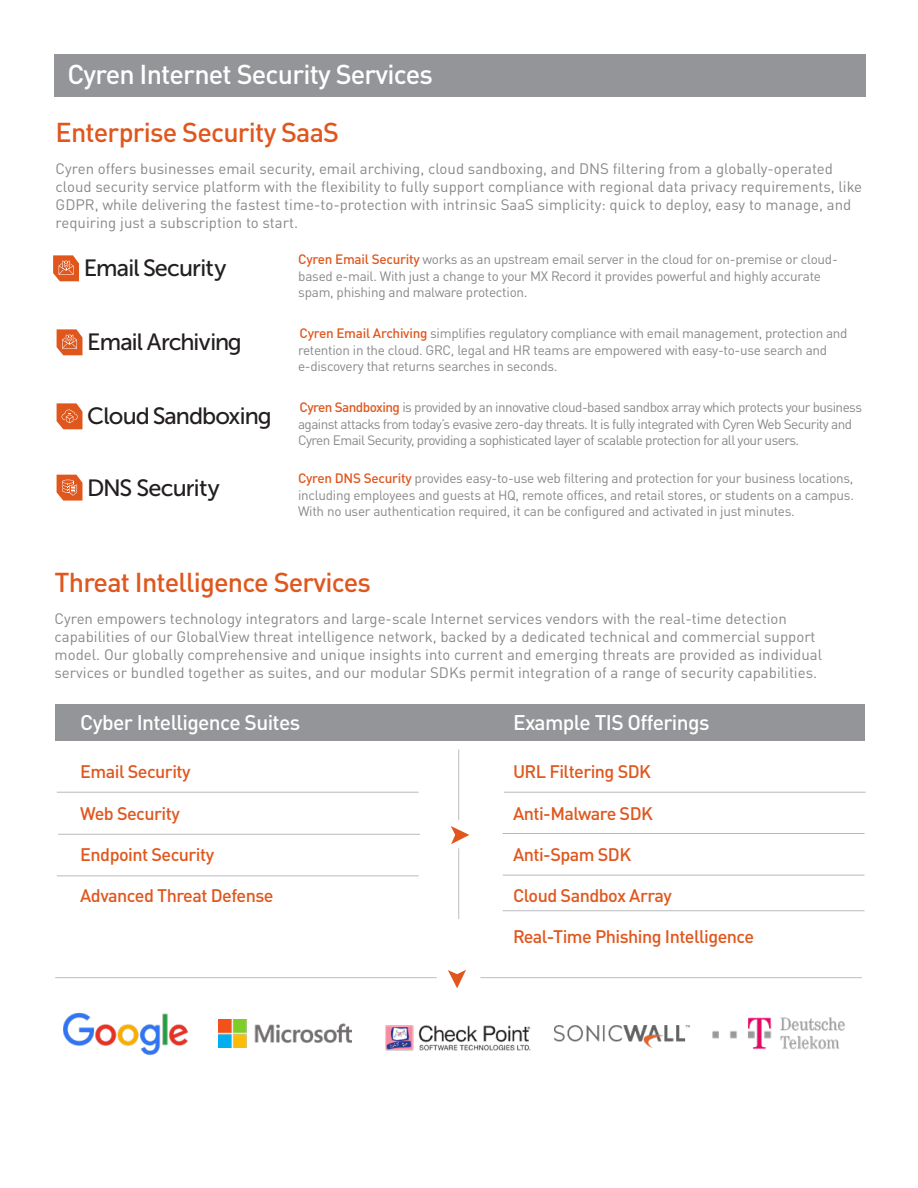
<style>
.page{position:relative;width:918px;height:1188px;background:#fff}
.page>*{position:absolute;margin:0;border:0;box-sizing:border-box;transform-origin:0 0}
.SubHead{font:500 27px "DINOT";letter-spacing:-.03em;color:#e0571e}
.Chart_Heading{font:500 27px "DINOT";letter-spacing:-.03em;color:#fff}
.t1{font:23.55px "Museo Sans 500";letter-spacing:-.035em;color:#231f20}
.Chart_Heading-2{font:500 21px "DINOT";letter-spacing:-.03em;color:#fff}
.Chart_Items{font:500 18px "DINOT";letter-spacing:-.03em;color:#e0571e}
.Chart_Heading-3{font:500 18px "DINOT";letter-spacing:-.03em;color:#e0571e}
.Body_text{font:15px/18px "DINOT";color:#86888b}
.Body_text-2{font:13.5px/16.5px "DINOT";letter-spacing:-.025em;color:#86888b}
.s1{font-weight:500;color:#e0571e}
</style>
<div class="page">
<div style="left:55px;top:705px;width:810px;height:36px;background:#939598"></div>
<hr style="left:458px;top:749px;width:1px;height:71px;background:#bcbdc0">
<hr style="left:458px;top:848px;width:1px;height:71px;background:#bcbdc0">
<svg style="left:451px;top:826px;width:18px;height:18px"></svg>
<hr style="left:58px;top:834px;width:362px;height:1px;background:#a8a9ad">
<hr style="left:503px;top:833px;width:362px;height:1px;background:#a8a9ad">
<hr style="left:503px;top:875px;width:362px;height:1px;background:#a8a9ad">
<hr style="left:503px;top:910px;width:362px;height:1px;background:#a8a9ad">
<hr style="left:480px;top:977px;width:382px;height:1px;background:#bcbdc0">
<hr style="left:55px;top:977px;width:382px;height:1px;background:#bcbdc0">
<svg style="left:448px;top:970px;width:18px;height:19px"></svg>
<hr style="left:57px;top:792px;width:362px;height:1px;background:#a8a9ad">
<hr style="left:504px;top:792px;width:362px;height:1px;background:#a8a9ad">
<img style="left:63px;top:1012px;width:126px;height:44px">
<img style="left:218px;top:1019px;width:134px;height:29px">
<img style="left:385px;top:1025px;width:146px;height:26px">
<img style="left:712px;top:1017px;width:133px;height:33px">
<div style="left:54px;top:54px;width:812px;height:42px;background:#939598"></div>
<hr style="left:57px;top:876px;width:362px;height:1px;background:#a8a9ad">
<svg style="left:53px;top:255px;width:26px;height:26px"></svg>
<svg style="left:57px;top:475px;width:25px;height:26px"></svg>
<svg style="left:57px;top:403px;width:25px;height:26px"></svg>
<svg style="left:57px;top:329px;width:25px;height:26px"></svg>
<img style="left:554px;top:1026px;width:136px;height:22px">
<p class="Chart_Heading" style="left:68px;top:57px;width:367px">Cyren Internet Security Services</p>
<p class="SubHead" style="left:56px;top:115px;width:285px">Enterprise Security SaaS</p>
<p class="Body_text" style="left:56px;top:159px;width:808px">Cyren offers businesses email security, email archiving, cloud sandboxing, and DNS filtering from a globally-operated cloud security service platform with the flexibility to fully support compliance with regional data privacy requirements, like GDPR, while delivering the fastest time-to-protection with intrinsic SaaS simplicity: quick to deploy, easy to manage, and requiring just a subscription to start.</p>
<p class="t1" style="left:84px;top:255px;width:144px">Email Security</p>
<p class="Body_text-2" style="left:298px;top:251px;width:541px"><span class="s1">Cyren Email Security</span> works as an upstream email server in the cloud for on-premise or cloud&shy;based e-mail. With just a change to your MX Record it provides powerful and highly accurate spam, phishing and malware protection.</p>
<p class="t1" style="left:87px;top:329px;width:156px">Email Archiving</p>
<p class="Body_text-2" style="left:298px;top:325px;width:551px"><span class="s1">Cyren Email Archiving</span> simplifies regulatory compliance with email management, protection and retention in the cloud. GRC, legal and HR teams are empowered with easy-to-use search and e-discovery that returns searches in seconds.</p>
<p class="t1" style="left:87px;top:403px;width:186px">Cloud Sandboxing</p>
<p class="t1" style="left:87px;top:475px;width:134px">DNS Security</p>
<p class="Body_text-2" style="left:298px;top:399px;width:566px"><span class="s1">Cyren Sandboxing</span> is provided by an innovative cloud-based sandbox array which protects your business against attacks from today’s evasive zero-day threats. It is fully integrated with Cyren Web Security and<br>Cyren Email Security, providing a sophisticated layer of scalable protection for all your users.</p>
<p class="Body_text-2" style="left:298px;top:470px;width:557px;text-align:justify"><span class="s1">Cyren DNS Security</span> provides easy-to-use web filtering and protection for your business locations, including employees and guests at HQ, remote offices, and retail stores, or students on a campus.<br>With no user authentication required, it can be configured and activated in just minutes.</p>
<p class="SubHead" style="left:55px;top:565px;width:318px">Threat Intelligence Services</p>
<p class="Body_text" style="left:55px;top:609px;width:769px">Cyren empowers technology integrators and large-scale Internet services vendors with the real-time detection capabilities of our GlobalView threat intelligence network, backed by a dedicated technical and commercial support model. Our globally comprehensive and unique insights into current and emerging threats are provided as individual services or bundled together as suites, and our modular SDKs permit integration of a range of security capabilities.</p>
<p class="Chart_Heading-2" style="left:80px;top:709px;width:221px">Cyber Intelligence Suites</p>
<p class="Chart_Heading-3" style="left:80px;top:760px;width:112px">Email Security</p>
<p class="Chart_Items" style="left:80px;top:802px;width:101px">Web Security</p>
<p class="Chart_Items" style="left:80px;top:843px;width:135px">Endpoint Security</p>
<p class="Chart_Items" style="left:80px;top:884px;width:195px">Advanced Threat Defense</p>
<p class="Chart_Heading-2" style="left:513px;top:709px;width:198px">Example TIS Offerings</p>
<p class="Chart_Items" style="left:513px;top:760px;width:140px">URL Filtering SDK</p>
<p class="Chart_Items" style="left:513px;top:802px;width:142px">Anti-Malware SDK</p>
<p class="Chart_Items" style="left:513px;top:843px;width:120px">Anti-Spam SDK</p>
<p class="Chart_Items" style="left:513px;top:884px;width:160px">Cloud Sandbox Array</p>
<p class="Chart_Items" style="left:513px;top:925px;width:243px">Real-Time Phishing Intelligence</p>
</div>
